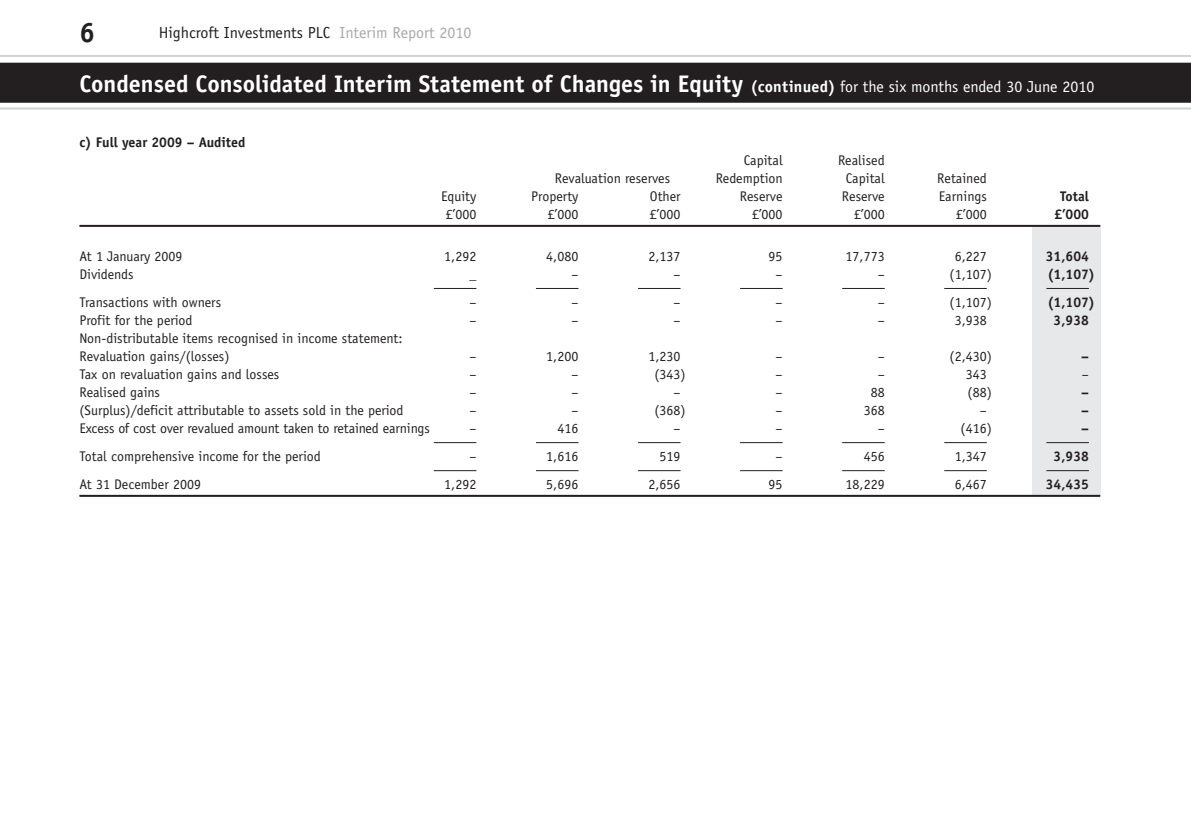
<style>
.page{position:relative;width:1191px;height:840px;background:#fff}
.page>*{position:absolute;margin:0;border:0;box-sizing:border-box;transform-origin:0 0}
.t1{font:700 28px "Officina Sans";color:#231f20}
.t2{font:700 24px "Officina Sans";color:#fff}
.t3{font:16px "Officina Sans";color:#231f20}
.t4{font:14px/18px "Officina Sans";color:#231f20}
.t5{font:700 14px "Officina Sans";color:#231f20}
.s1{color:#a8a9ad}
.s2{font-size:16px}
.s3{font-weight:400;font-size:16px}
</style>
<div class="page">
<div style="left:0;top:63px;width:1191px;height:40px;background:#231f20"></div>
<hr style="left:0;top:55px;width:1191px;height:2px;background:#d1d2d4">
<hr style="left:0;top:107px;width:1191px;height:2px;background:#d1d2d4">
<div style="left:1032px;top:226px;width:68px;height:269px;background:#e7e8e9"></div>
<hr style="left:79px;top:225px;width:1021px;height:2px;background:#231f20">
<hr style="left:79px;top:494px;width:1021px;height:2px;background:#231f20">
<hr style="left:434px;top:288px;width:42px;height:1px;background:#231f20">
<hr style="left:536px;top:288px;width:42px;height:1px;background:#231f20">
<hr style="left:638px;top:288px;width:42px;height:1px;background:#231f20">
<hr style="left:740px;top:288px;width:42px;height:1px;background:#231f20">
<hr style="left:842px;top:288px;width:42px;height:1px;background:#231f20">
<hr style="left:944px;top:288px;width:42px;height:1px;background:#231f20">
<hr style="left:1046px;top:288px;width:43px;height:1px;background:#231f20">
<hr style="left:434px;top:442px;width:42px;height:1px;background:#231f20">
<hr style="left:536px;top:442px;width:42px;height:1px;background:#231f20">
<hr style="left:638px;top:442px;width:42px;height:1px;background:#231f20">
<hr style="left:740px;top:442px;width:42px;height:1px;background:#231f20">
<hr style="left:842px;top:442px;width:42px;height:1px;background:#231f20">
<hr style="left:944px;top:442px;width:42px;height:1px;background:#231f20">
<hr style="left:1046px;top:442px;width:43px;height:1px;background:#231f20">
<hr style="left:434px;top:470px;width:42px;height:1px;background:#231f20">
<hr style="left:536px;top:470px;width:42px;height:1px;background:#231f20">
<hr style="left:638px;top:470px;width:42px;height:1px;background:#231f20">
<hr style="left:740px;top:470px;width:42px;height:1px;background:#231f20">
<hr style="left:842px;top:470px;width:42px;height:1px;background:#231f20">
<hr style="left:944px;top:470px;width:42px;height:1px;background:#231f20">
<hr style="left:1046px;top:470px;width:43px;height:1px;background:#231f20">
<h1 class="t1" style="left:79px;top:21px;width:17px">6</h1>
<p class="t3" style="left:159px;top:26px;width:314px">Highcroft Investments PLC <span class="s1">Interim Report 2010</span></p>
<h2 class="t2" style="left:79px;top:75px;width:1016px">Condensed Consolidated Interim Statement of Changes in Equity <span class="s2">(continued)</span> <span class="s3">for the six months ended 30 June 2010</span></h2>
<p class="t5" style="left:79px;top:137px;width:167px">c) Full year 2009 – Audited</p>
<p class="t4" style="left:743px;top:152px;width:41px">Capital</p>
<p class="t4" style="left:838px;top:152px;width:48px">Realised</p>
<p class="t4" style="left:555px;top:170px;width:117px">Revaluation reserves</p>
<p class="t4" style="left:715px;top:170px;width:68px">Redemption</p>
<p class="t4" style="left:846px;top:170px;width:41px">Capital</p>
<p class="t4" style="left:937px;top:170px;width:51px">Retained</p>
<p class="t4" style="left:441px;top:188px;width:37px">Equity</p>
<p class="t4" style="left:531px;top:188px;width:49px">Property</p>
<p class="t4" style="left:650px;top:188px;width:32px">Other</p>
<p class="t4" style="left:740px;top:188px;width:44px">Reserve</p>
<p class="t4" style="left:842px;top:188px;width:44px">Reserve</p>
<p class="t4" style="left:938px;top:188px;width:49px">Earnings</p>
<p class="t5" style="left:1060px;top:191px;width:30px">Total</p>
<p class="t4" style="left:446px;top:206px;width:32px">£’000</p>
<p class="t4" style="left:548px;top:206px;width:32px">£’000</p>
<p class="t4" style="left:650px;top:206px;width:32px">£’000</p>
<p class="t4" style="left:752px;top:206px;width:32px">£’000</p>
<p class="t4" style="left:854px;top:206px;width:32px">£’000</p>
<p class="t4" style="left:956px;top:206px;width:32px">£’000</p>
<p class="t5" style="left:1054px;top:209px;width:36px">£’000</p>
<p class="t4" style="left:79px;top:248px;width:105px">At 1 January 2009</p>
<p class="t4" style="left:444px;top:248px;width:34px">1,292</p>
<p class="t4" style="left:546px;top:248px;width:34px">4,080</p>
<p class="t4" style="left:648px;top:248px;width:34px">2,137</p>
<p class="t4" style="left:768px;top:248px;width:15px">95</p>
<p class="t4" style="left:845px;top:248px;width:41px">17,773</p>
<p class="t4" style="left:954px;top:248px;width:34px">6,227</p>
<p class="t5" style="left:1045px;top:251px;width:45px">31,604</p>
<p class="t4" style="left:79px;top:266px;width:56px">Dividends</p>
<p class="t4" style="left:469px;top:266px;width:8px">_</p>
<p class="t4" style="left:571px;top:266px;width:8px">–</p>
<p class="t4" style="left:673px;top:266px;width:8px">–</p>
<p class="t4" style="left:775px;top:266px;width:8px">–</p>
<p class="t4" style="left:877px;top:266px;width:8px">–</p>
<p class="t4" style="left:949px;top:266px;width:44px">(1,107)</p>
<p class="t5" style="left:1047px;top:269px;width:49px">(1,107)</p>
<p class="t4" style="left:79px;top:294px;width:143px">Transactions with owners</p>
<p class="t4" style="left:469px;top:294px;width:8px">–</p>
<p class="t4" style="left:571px;top:294px;width:8px">–</p>
<p class="t4" style="left:673px;top:294px;width:8px">–</p>
<p class="t4" style="left:775px;top:294px;width:8px">–</p>
<p class="t4" style="left:877px;top:294px;width:8px">–</p>
<p class="t4" style="left:949px;top:294px;width:44px">(1,107)</p>
<p class="t5" style="left:1047px;top:297px;width:49px">(1,107)</p>
<p class="t4" style="left:79px;top:312px;width:115px">Profit for the period</p>
<p class="t4" style="left:469px;top:312px;width:8px">–</p>
<p class="t4" style="left:571px;top:312px;width:8px">–</p>
<p class="t4" style="left:673px;top:312px;width:8px">–</p>
<p class="t4" style="left:775px;top:312px;width:8px">–</p>
<p class="t4" style="left:877px;top:312px;width:8px">–</p>
<p class="t4" style="left:954px;top:312px;width:34px">3,938</p>
<p class="t5" style="left:1053px;top:315px;width:37px">3,938</p>
<p class="t4" style="left:79px;top:330px;width:325px">Non-distributable items recognised in income statement:<br>Revaluation gains/(losses)</p>
<p class="t4" style="left:469px;top:348px;width:8px">–</p>
<p class="t4" style="left:546px;top:348px;width:34px">1,200</p>
<p class="t4" style="left:648px;top:348px;width:34px">1,230</p>
<p class="t4" style="left:775px;top:348px;width:8px">–</p>
<p class="t4" style="left:877px;top:348px;width:8px">–</p>
<p class="t4" style="left:949px;top:348px;width:44px">(2,430)</p>
<p class="t5" style="left:1081px;top:351px;width:9px">–</p>
<p class="t4" style="left:79px;top:366px;width:201px">Tax on revaluation gains and losses</p>
<p class="t4" style="left:469px;top:366px;width:8px">–</p>
<p class="t4" style="left:571px;top:366px;width:8px">–</p>
<p class="t4" style="left:654px;top:366px;width:33px">(343)</p>
<p class="t4" style="left:775px;top:366px;width:8px">–</p>
<p class="t4" style="left:877px;top:366px;width:8px">–</p>
<p class="t4" style="left:965px;top:366px;width:22px">343</p>
<p class="t4" style="left:1082px;top:366px;width:8px">–</p>
<p class="t4" style="left:79px;top:384px;width:82px">Realised gains</p>
<p class="t4" style="left:469px;top:384px;width:8px">–</p>
<p class="t4" style="left:571px;top:384px;width:8px">–</p>
<p class="t4" style="left:673px;top:384px;width:8px">–</p>
<p class="t4" style="left:775px;top:384px;width:8px">–</p>
<p class="t4" style="left:870px;top:384px;width:15px">88</p>
<p class="t4" style="left:967px;top:384px;width:26px">(88)</p>
<p class="t5" style="left:1081px;top:387px;width:9px">–</p>
<p class="t4" style="left:79px;top:402px;width:326px">(Surplus)/deficit attributable to assets sold in the period</p>
<p class="t4" style="left:469px;top:402px;width:8px">–</p>
<p class="t4" style="left:571px;top:402px;width:8px">–</p>
<p class="t4" style="left:654px;top:402px;width:33px">(368)</p>
<p class="t4" style="left:775px;top:402px;width:8px">–</p>
<p class="t4" style="left:863px;top:402px;width:22px">368</p>
<p class="t4" style="left:979px;top:402px;width:8px">–</p>
<p class="t5" style="left:1081px;top:405px;width:9px">–</p>
<p class="t4" style="left:79px;top:420px;width:352px">Excess of cost over revalued amount taken to retained earnings</p>
<p class="t4" style="left:469px;top:420px;width:8px">–</p>
<p class="t4" style="left:557px;top:420px;width:22px">416</p>
<p class="t4" style="left:673px;top:420px;width:8px">–</p>
<p class="t4" style="left:775px;top:420px;width:8px">–</p>
<p class="t4" style="left:877px;top:420px;width:8px">–</p>
<p class="t4" style="left:960px;top:420px;width:33px">(416)</p>
<p class="t5" style="left:1081px;top:423px;width:9px">–</p>
<p class="t4" style="left:79px;top:448px;width:243px">Total comprehensive income for the period</p>
<p class="t4" style="left:469px;top:448px;width:8px">–</p>
<p class="t4" style="left:546px;top:448px;width:34px">1,616</p>
<p class="t4" style="left:659px;top:448px;width:22px">519</p>
<p class="t4" style="left:775px;top:448px;width:8px">–</p>
<p class="t4" style="left:863px;top:448px;width:22px">456</p>
<p class="t4" style="left:954px;top:448px;width:34px">1,347</p>
<p class="t5" style="left:1053px;top:451px;width:37px">3,938</p>
<p class="t4" style="left:79px;top:476px;width:123px">At 31 December 2009</p>
<p class="t4" style="left:444px;top:476px;width:34px">1,292</p>
<p class="t4" style="left:546px;top:476px;width:34px">5,696</p>
<p class="t4" style="left:648px;top:476px;width:34px">2,656</p>
<p class="t4" style="left:768px;top:476px;width:15px">95</p>
<p class="t4" style="left:845px;top:476px;width:41px">18,229</p>
<p class="t4" style="left:954px;top:476px;width:34px">6,467</p>
<p class="t5" style="left:1045px;top:479px;width:45px">34,435</p>
</div>
